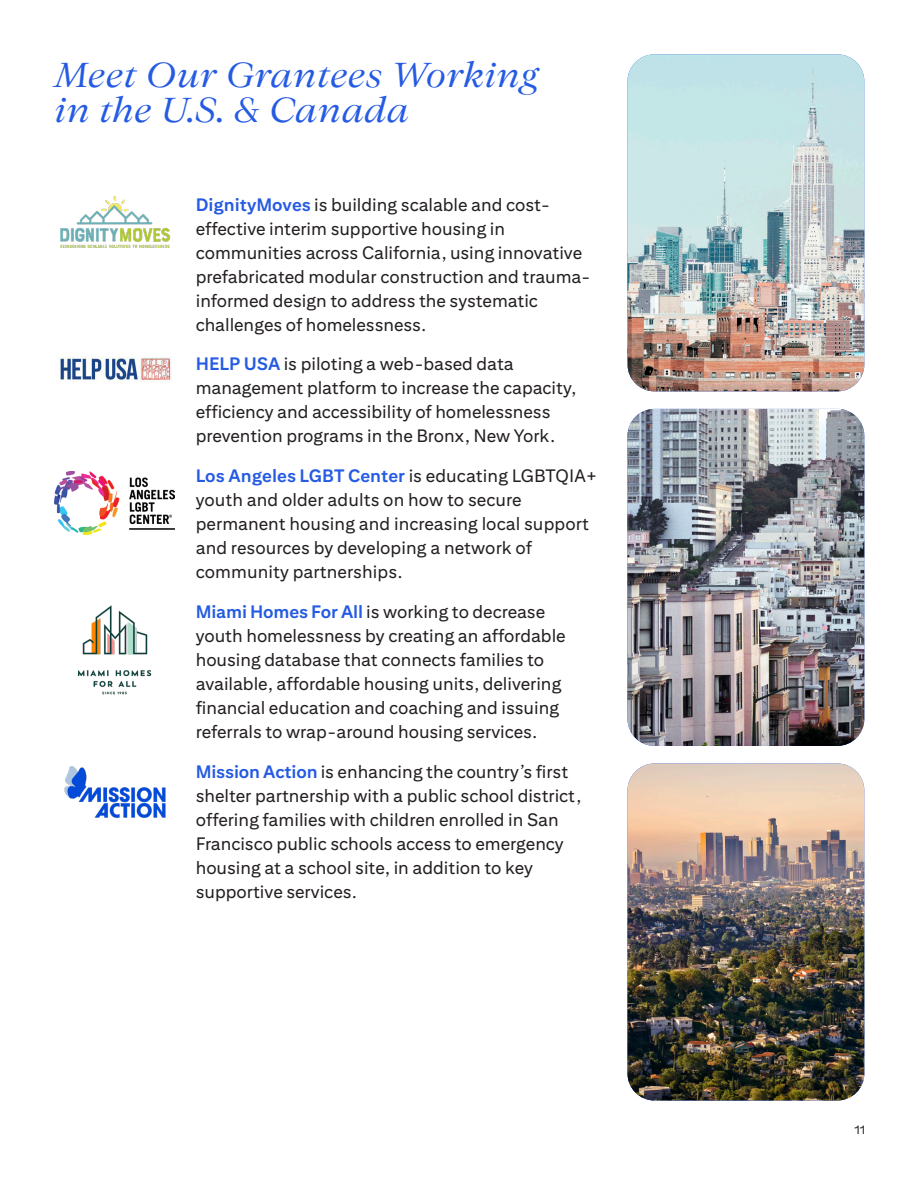
<style>
.page{position:relative;width:918px;height:1188px;background:#fff}
.page>*{position:absolute;margin:0;border:0;box-sizing:border-box;transform-origin:0 0}
.t1{font:italic 34.5px/34.5px "Citi Serif Display";color:#255be3}
.t2{font:18px/24px "Citi Sans Text";color:#231f20}
.t3{font:12px "Citi Sans Display";color:#231f20}
.s1{font-weight:700;color:#255be3}
</style>
<div class="page">
<img style="left:627px;top:54px;width:237px;height:337px">
<img style="left:627px;top:409px;width:237px;height:337px">
<img style="left:627px;top:763px;width:237px;height:338px">
<img style="left:60px;top:196px;width:111px;height:52px">
<img style="left:58px;top:357px;width:114px;height:26px">
<img style="left:55px;top:471px;width:120px;height:63px">
<img style="left:64px;top:766px;width:102px;height:52px">
<img style="left:77px;top:605px;width:75px;height:90px">
<p class="t1" style="left:54px;top:57px;width:486px">Meet Our Grantees Working in the U.S. &amp; Canada</p>
<p class="t2" style="left:196px;top:192px;width:396px"><span class="s1">DignityMoves</span> is building scalable and cost&shy;effective interim supportive housing in communities across California, using innovative prefabricated modular construction and trauma&shy;informed design to address the systematic challenges of homelessness.</p>
<p class="t2" style="left:196px;top:352px;width:382px"><span class="s1">HELP USA</span> is piloting a web-based data management platform to increase the capacity, efficiency and accessibility of homelessness prevention programs in the Bronx, New York.</p>
<p class="t2" style="left:196px;top:464px;width:403px"><span class="s1">Los Angeles LGBT Center</span> is educating LGBTQIA+ youth and older adults on how to secure permanent housing and increasing local support and resources by developing a network of community partnerships.</p>
<p class="t2" style="left:196px;top:599px;width:371px"><span class="s1">Miami Homes For All</span> is working to decrease youth homelessness by creating an affordable housing database that connects families to available, affordable housing units, delivering financial education and coaching and issuing referrals to wrap-around housing services.</p>
<p class="t2" style="left:196px;top:759px;width:387px"><span class="s1">Mission Action</span> is enhancing the country’s first shelter partnership with a public school district, offering families with children enrolled in San Francisco public schools access to emergency housing at a school site, in addition to key supportive services.</p>
<p class="t3" style="left:854px;top:1122px;width:13px">11</p>
</div>
